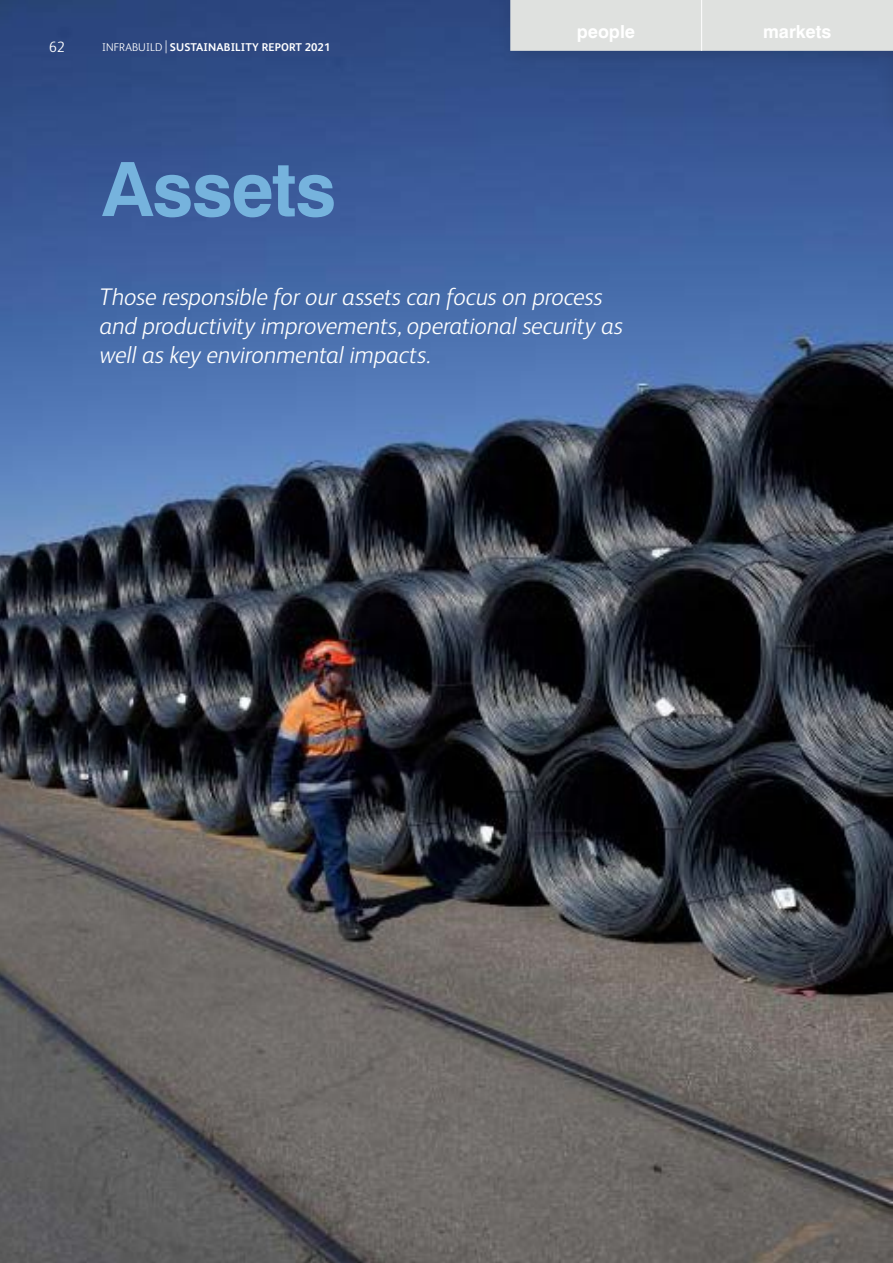
<style>
.page{position:relative;width:893px;height:1263px;background:#fff}
.page>*{position:absolute;margin:0;border:0;box-sizing:border-box;transform-origin:0 0}
.t1{font:700 75px "Swiss 721 BT";letter-spacing:-.02em;color:#76b3dd}
.t2{font:italic 300 24px/28.8px "FS Albert";letter-spacing:-.005em;color:#fff}
.t3{font:700 18px "Swiss 721 BT";color:#fff}
.t4{font:300 15px "FS Albert";color:#fff}
.t5{font:700 11.25px "FS Albert";letter-spacing:.01em;color:#fff}
.s1{font-weight:300}
.s2{font-weight:300;font-size:18px}
</style>
<div class="page">
<img style="left:0;top:0;width:893px;height:1263px">
<div style="left:496px;top:0;width:397px;height:143px;background:#000;opacity:.15"></div>
<svg style="left:510px;top:0;width:383px;height:121px;background:#7a8cad"></svg>
<hr style="left:701px;top:0;width:1px;height:51px;background:#fff">
<p class="t4" style="left:49px;top:37px;width:18px">62</p>
<p class="t5" style="left:102px;top:40px;width:230px"><span class="s1">INFRABUILD</span> <span class="s2">|</span> SUSTAINABILITY REPORT 2021</p>
<p class="t3" style="left:577px;top:21px;width:60px">people</p>
<p class="t3" style="left:763px;top:21px;width:70px">markets</p>
<h1 class="t1" style="left:102px;top:144px;width:236px">Assets</h1>
<p class="t2" style="left:100px;top:281px;width:525px">Those responsible for our assets can focus on process and productivity improvements, operational security as well as key environmental impacts.</p>
</div>
